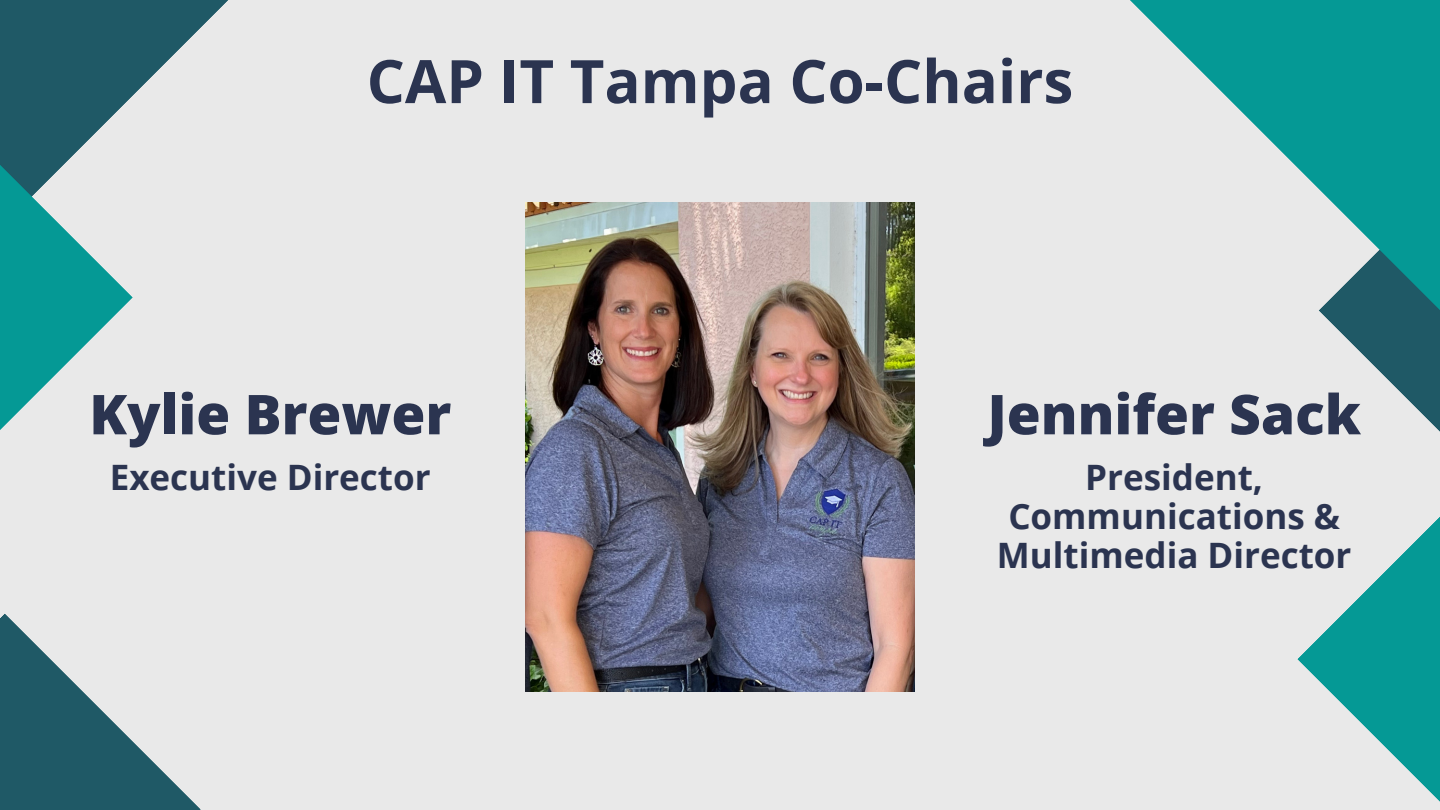
<style>
.page{position:relative;width:1440px;height:810px;background:#e9e9e9}
.page>*{position:absolute;margin:0;border:0;box-sizing:border-box;transform-origin:0 0}
.t1{font:700 60px "Open Sans";color:#2b3450}
.t2{font:800 55px "Open Sans";color:#2b3450}
.t3{font:700 35px/39px "Open Sans";color:#2b3450;text-align:center}
</style>
<div class="page">
<svg style="left:1297px;top:517px;width:143px;height:285px"></svg>
<svg style="left:0;top:613px;width:201px;height:197px"></svg>
<svg style="left:1319px;top:310px;width:121px;height:122px"></svg>
<svg style="left:1130px;top:0;width:310px;height:310px"></svg>
<svg style="left:0;top:0;width:228px;height:117px;fill:#1f5966"></svg>
<svg style="left:0;top:117px;width:133px;height:313px"></svg>
<img style="left:525px;top:202px;width:390px;height:489px">
<p class="t1" style="left:367px;top:39px;width:708px">CAP IT Tampa Co-Chairs</p>
<p class="t2" style="left:89px;top:376px;width:363px">Kylie Brewer</p>
<p class="t3" style="left:110px;top:457px;width:322px">Executive Director</p>
<p class="t2" style="left:987px;top:376px;width:375px">Jennifer Sack</p>
<p class="t3" style="left:997px;top:457px;width:356px">President,<br>Communications &amp;<br>Multimedia Director</p>
</div>
